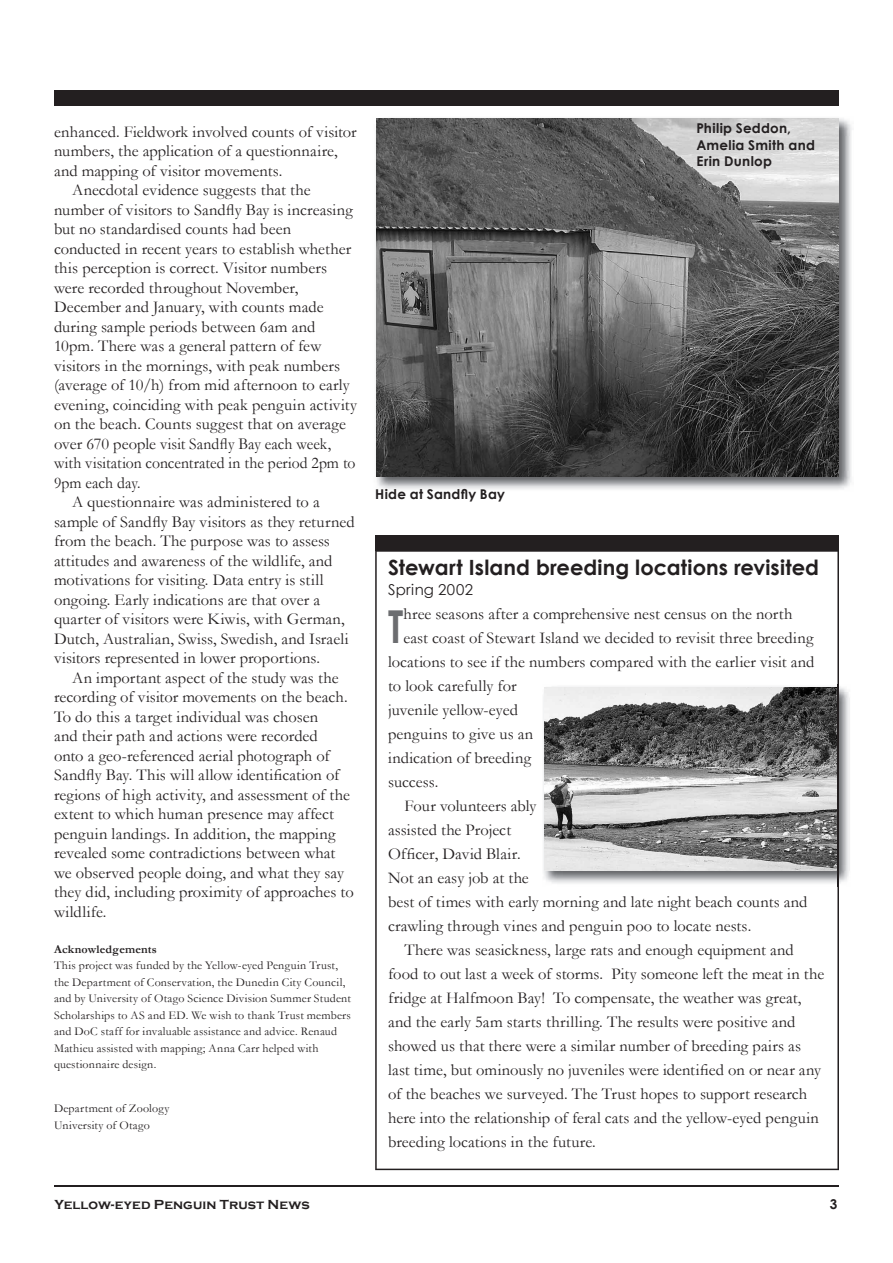
<style>
.page{position:relative;width:893px;height:1263px;background:#fff}
.page>*{position:absolute;margin:0;border:0;box-sizing:border-box;transform-origin:0 0}
.t1{font:700 45.3px "Century Gothic";color:#6c6d70;scale:.8 1}
.t2{font:700 21px "Century Gothic";letter-spacing:.005em;color:#231f20}
.t3{font:16.5px "Garamond";letter-spacing:.005em;color:#231f20}
.t4{font:16.5px "Garamond";letter-spacing:.005em;color:#231f20;scale:.95 1}
.t5{font:16.5px "Garamond";letter-spacing:.03em;color:#231f20}
.t6{font:15px "Century Gothic";letter-spacing:.025em;color:#231f20}
.t7{font:700 13.5px/16.5px "Century Gothic";letter-spacing:.02em;color:#231f20}
.t8{font:700 13.5px "Copperplate Gothic";letter-spacing:.01em;color:#231f20}
.t9{font:12px/16.5px "Garamond";letter-spacing:.015em;color:#231f20}
.t10{font:700 12px "Garamond";letter-spacing:.015em;color:#231f20}
</style>
<div class="page">
<hr style="left:54px;top:1185px;width:785px;height:1px;background:#231f20">
<svg style="left:375px;top:550px;width:464px;height:620px"></svg>
<div style="left:54px;top:90px;width:785px;height:15px;background:#231f20"></div>
<img style="left:375px;top:118px;width:477px;height:372px">
<img style="left:376px;top:118px;width:463px;height:358px">
<img style="left:542px;top:685px;width:308px;height:201px">
<img style="left:837px;top:685px;width:2px;height:201px">
<img style="left:544px;top:687px;width:292px;height:183px">
<div style="left:375px;top:535px;width:464px;height:15px;background:#231f20"></div>
<p class="t3" style="left:54px;top:122px;width:304px">enhanced. Fieldwork involved counts of visitor</p>
<p class="t3" style="left:54px;top:141px;width:285px">numbers, the application of a questionnaire,</p>
<p class="t3" style="left:54px;top:161px;width:230px">and mapping of visitor movements.</p>
<p class="t3" style="left:72px;top:180px;width:240px">Anecdotal evidence suggests that the</p>
<p class="t3" style="left:54px;top:200px;width:300px">number of visitors to Sandfly Bay is increasing</p>
<p class="t3" style="left:54px;top:219px;width:239px">but no standardised counts had been</p>
<p class="t3" style="left:54px;top:239px;width:299px">conducted in recent years to establish whether</p>
<p class="t3" style="left:54px;top:258px;width:275px">this perception is correct. Visitor numbers</p>
<p class="t3" style="left:54px;top:278px;width:246px">were recorded throughout November,</p>
<p class="t3" style="left:54px;top:297px;width:271px">December and January, with counts made</p>
<p class="t3" style="left:54px;top:317px;width:263px">during sample periods between 6am and</p>
<p class="t3" style="left:54px;top:336px;width:269px">10pm. There was a general pattern of few</p>
<p class="t3" style="left:54px;top:356px;width:288px">visitors in the mornings, with peak numbers</p>
<p class="t3" style="left:54px;top:375px;width:297px">(average of 10/h) from mid afternoon to early</p>
<p class="t3" style="left:54px;top:395px;width:304px">evening, coinciding with peak penguin activity</p>
<p class="t3" style="left:54px;top:414px;width:294px">on the beach. Counts suggest that on average</p>
<p class="t3" style="left:54px;top:434px;width:279px">over 670 people visit Sandfly Bay each week,</p>
<p class="t4" style="left:54px;top:453px;width:319px">with visitation concentrated in the period 2pm to</p>
<p class="t4" style="left:54px;top:473px;width:93px">9pm each day.</p>
<p class="t3" style="left:72px;top:492px;width:249px">A questionnaire was administered to a</p>
<p class="t3" style="left:54px;top:512px;width:302px">sample of Sandfly Bay visitors as they returned</p>
<p class="t3" style="left:54px;top:531px;width:277px">from the beach. The purpose was to assess</p>
<p class="t3" style="left:54px;top:551px;width:280px">attitudes and awareness of the wildlife, and</p>
<p class="t3" style="left:54px;top:570px;width:271px">motivations for visiting. Data entry is still</p>
<p class="t3" style="left:54px;top:590px;width:268px">ongoing. Early indications are that over a</p>
<p class="t3" style="left:54px;top:609px;width:292px">quarter of visitors were Kiwis, with German,</p>
<p class="t3" style="left:54px;top:629px;width:296px">Dutch, Australian, Swiss, Swedish, and Israeli</p>
<p class="t3" style="left:54px;top:648px;width:268px">visitors represented in lower proportions.</p>
<p class="t3" style="left:72px;top:668px;width:268px">An important aspect of the study was the</p>
<p class="t3" style="left:54px;top:687px;width:295px">recording of visitor movements on the beach.</p>
<p class="t3" style="left:54px;top:707px;width:266px">To do this a target individual was chosen</p>
<p class="t3" style="left:54px;top:726px;width:265px">and their path and actions were recorded</p>
<p class="t3" style="left:54px;top:746px;width:277px">onto a geo-referenced aerial photograph of</p>
<p class="t3" style="left:54px;top:765px;width:287px">Sandfly Bay. This will allow identification of</p>
<p class="t3" style="left:54px;top:785px;width:298px">regions of high activity, and assessment of the</p>
<p class="t3" style="left:54px;top:804px;width:281px">extent to which human presence may affect</p>
<p class="t3" style="left:54px;top:824px;width:283px">penguin landings. In addition, the mapping</p>
<p class="t3" style="left:54px;top:843px;width:283px">revealed some contradictions between what</p>
<p class="t3" style="left:54px;top:863px;width:291px">we observed people doing, and what they say</p>
<p class="t3" style="left:54px;top:882px;width:301px">they did, including proximity of approaches to</p>
<p class="t5" style="left:54px;top:902px;width:54px">wildlife.</p>
<p class="t10" style="left:54px;top:942px;width:104px">Acknowledgements</p>
<p class="t9" style="left:54px;top:957px;width:298px">This project was funded by the Yellow-eyed Penguin Trust, the Department of Conservation, the Dunedin City Council, and by University of Otago Science Division Summer Student Scholarships to AS and ED. We wish to thank Trust members and DoC staff for invaluable assistance and advice. Renaud Mathieu assisted with mapping; Anna Carr helped with questionnaire design.</p>
<p class="t9" style="left:54px;top:1100px;width:117px">Department of Zoology<br>University of Otago</p>
<p class="t7" style="left:375px;top:486px;width:131px">Hide at Sandfly Bay</p>
<p class="t7" style="left:696px;top:120px;width:120px">Philip Seddon,<br>Amelia Smith and<br>Erin Dunlop</p>
<p class="t2" style="left:388px;top:554px;width:432px">Stewart Island breeding locations revisited</p>
<p class="t6" style="left:388px;top:580px;width:86px">Spring 2002</p>
<h1 class="t1" style="left:388px;top:598px;width:21px">T</h1>
<p class="t3" style="left:403px;top:603px;width:391px">hree seasons after a comprehensive nest census on the north</p>
<p class="t3" style="left:403px;top:627px;width:412px">east coast of Stewart Island we decided to revisit three breeding</p>
<p class="t3" style="left:388px;top:651px;width:428px">locations to see if the numbers compared with the earlier visit and</p>
<p class="t3" style="left:388px;top:675px;width:130px">to look carefully for</p>
<p class="t3" style="left:388px;top:699px;width:131px">juvenile yellow-eyed</p>
<p class="t3" style="left:388px;top:723px;width:147px">penguins to give us an</p>
<p class="t3" style="left:388px;top:747px;width:145px">indication of breeding</p>
<p class="t3" style="left:388px;top:771px;width:52px">success.</p>
<p class="t3" style="left:405px;top:795px;width:133px">Four volunteers ably</p>
<p class="t3" style="left:388px;top:819px;width:125px">assisted the Project</p>
<p class="t3" style="left:388px;top:843px;width:134px">Officer, David Blair.</p>
<p class="t3" style="left:388px;top:867px;width:142px">Not an easy job at the</p>
<p class="t3" style="left:388px;top:891px;width:421px">best of times with early morning and late night beach counts and</p>
<p class="t3" style="left:388px;top:915px;width:365px">crawling through vines and penguin poo to locate nests.</p>
<p class="t3" style="left:405px;top:939px;width:391px">There was seasickness, large rats and enough equipment and</p>
<p class="t3" style="left:388px;top:963px;width:438px">food to out last a week of storms. Pity someone left the meat in the</p>
<p class="t3" style="left:388px;top:987px;width:415px">fridge at Halfmoon Bay! To compensate, the weather was great,</p>
<p class="t3" style="left:388px;top:1011px;width:409px">and the early 5am starts thrilling. The results were positive and</p>
<p class="t3" style="left:388px;top:1035px;width:414px">showed us that there were a similar number of breeding pairs as</p>
<p class="t3" style="left:388px;top:1059px;width:435px">last time, but ominously no juveniles were identified on or near any</p>
<p class="t3" style="left:388px;top:1083px;width:421px">of the beaches we surveyed. The Trust hopes to support research</p>
<p class="t3" style="left:388px;top:1107px;width:432px">here into the relationship of feral cats and the yellow-eyed penguin</p>
<p class="t3" style="left:388px;top:1131px;width:209px">breeding locations in the future.</p>
<p class="t8" style="left:54px;top:1197px;width:257px">Yellow-eyed Penguin Trust News</p>
<p class="t7" style="left:830px;top:1195px;width:9px">3</p>
</div>
